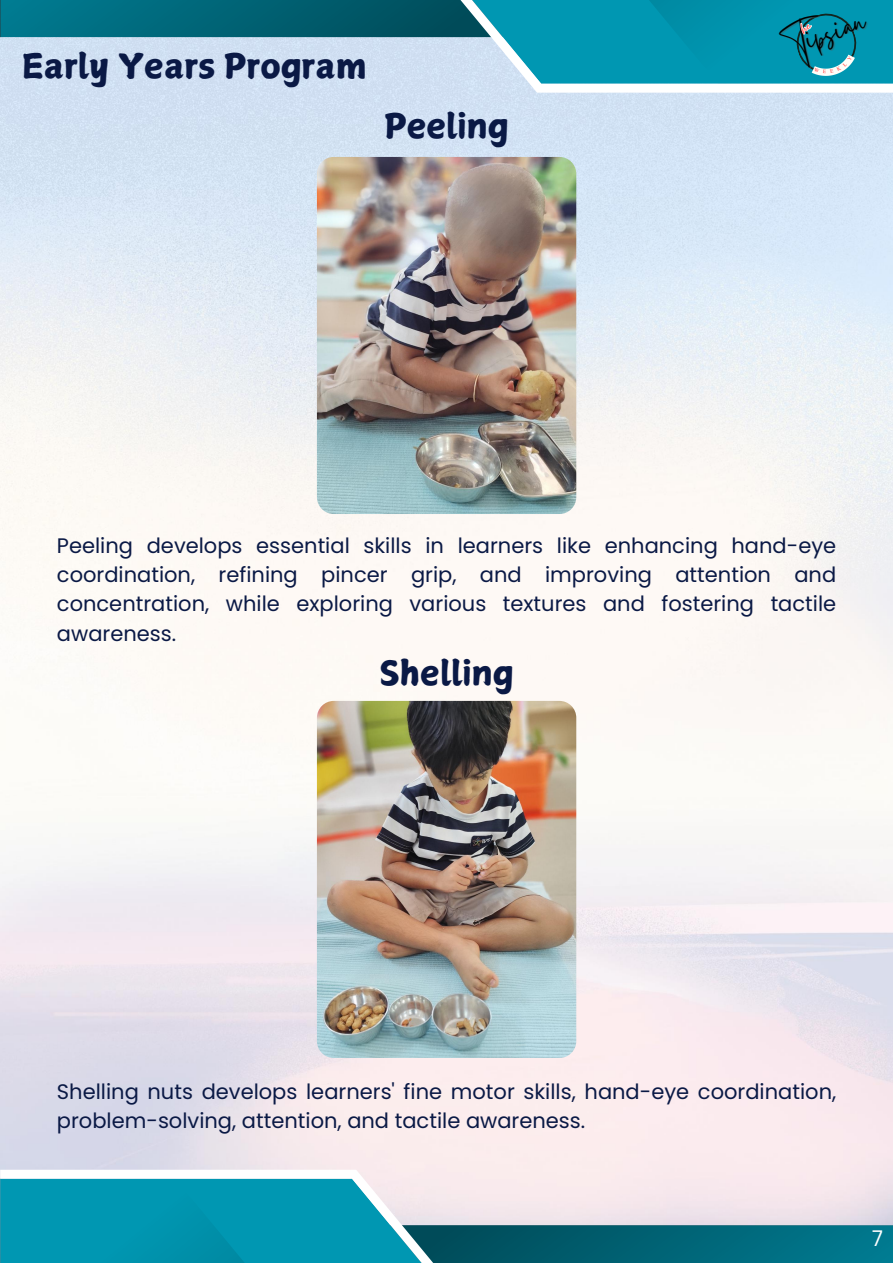
<style>
.page{position:relative;width:893px;height:1263px;background:#fff}
.page>*{position:absolute;margin:0;border:0;box-sizing:border-box;transform-origin:0 0}
.t1{font:38.03px "Gistesy";color:#000}
.t2{font:33.75px "Canva Surname Fu";color:#0a1945}
.t3{font:21.75px "Canva Sans";color:#fff}
.t4{font:21px/29.2px "Poppins";color:#0a1945;text-align:justify}
</style>
<div class="page">
<img style="left:0;top:84px;width:893px;height:1095px">
<svg style="left:524px;top:1179px;width:369px;height:84px;background:#84acb7"></svg>
<svg style="left:0;top:1170px;width:524px;height:93px;background:#3da6ba"></svg>
<svg style="left:369px;top:84px;width:524px;height:9px"></svg>
<img style="left:317px;top:157px;width:259px;height:357px;border-radius:17px">
<img style="left:317px;top:701px;width:259px;height:357px">
<svg style="left:0;top:0;width:893px;height:84px;background:#47a3b8"></svg>
<h2 class="t2" style="left:22px;top:49px;width:346px">Early Years Program</h2>
<h2 class="t2" style="left:385px;top:109px;width:125px">Peeling</h2>
<h1 class="t1" style="left:773px;top:23px;width:88px;rotate:-19deg">Tipsian</h1>
<p class="t4" style="left:57px;top:531px;width:781px">Peeling develops essential skills in learners like enhancing hand-eye coordination, refining pincer grip, and improving attention and concentration, while exploring various textures and fostering tactile awareness.</p>
<h2 class="t2" style="left:380px;top:656px;width:135px">Shelling</h2>
<p class="t4" style="left:57px;top:1076px;width:781px">Shelling nuts develops learners' fine motor skills, hand-eye coordination, problem-solving, attention, and tactile awareness.</p>
<p class="t3" style="left:872px;top:1223px;width:12px">7</p>
</div>
